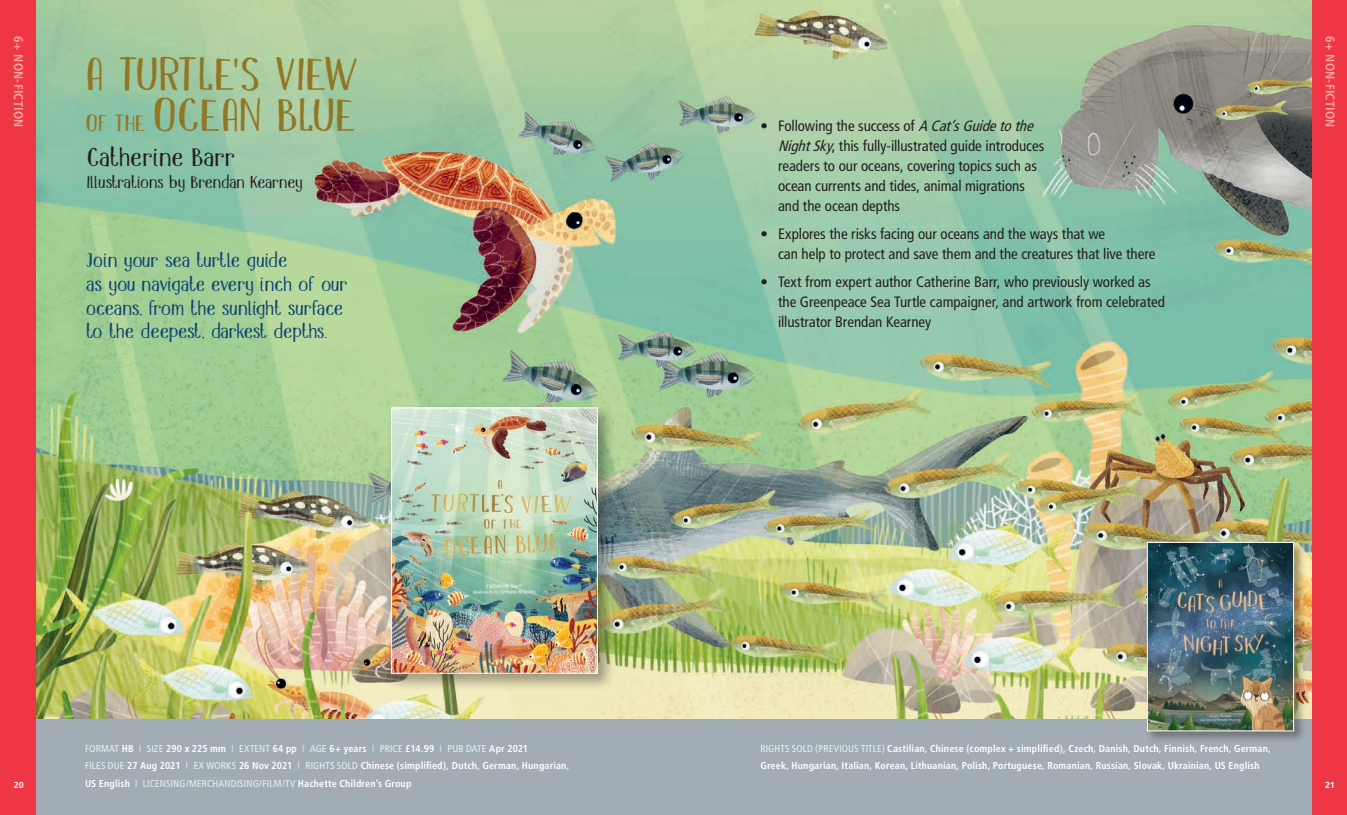
<style>
.page{position:relative;width:1347px;height:815px;background:#fff}
.page>*{position:absolute;margin:0;border:0;box-sizing:border-box;transform-origin:0 0}
.t1{font:40.5px "Mandolin";color:#917624}
.t2{font:22.5px "Mandolin";letter-spacing:-.015em;color:#231f20}
.t3{font:17.5px/23.8px "Mandolin";letter-spacing:-.03em;color:#0d4276}
.bulleted_info{font:condensed 15px/20px "Frutiger";letter-spacing:-.005em;color:#231f20}
.t4{font:15px "Mandolin";letter-spacing:-.025em;color:#231f20}
.BODY_TEXT{font:700 condensed 12.5px "Frutiger";letter-spacing:.02em;color:#f9b0a2}
.RIGHTS_INFO{font:700 condensed 10px/17.5px "Frutiger";letter-spacing:.015em;color:#fff}
.t5{font:700 8.75px "Frutiger";color:#fff}
.s1{font-size:20.25px}
.s2{font-style:italic}
.s3{font-weight:400;color:#e3f3f0}
.s4{font-weight:300;font-stretch:normal;color:#e3f3f0}
</style>
<div class="page">
<img style="left:36px;top:0;width:1275px;height:720px">
<div style="left:0;top:720px;width:1346px;height:95px;background:#a2acb5"></div>
<div style="left:1311px;top:0;width:35px;height:815px;background:#ee3645"></div>
<div style="left:0;top:0;width:36px;height:815px;background:#ee3645"></div>
<div style="left:1144px;top:539px;width:162px;height:205px;background:#231f20;opacity:.4"></div>
<img style="left:1148px;top:544px;width:144px;height:185px">
<div style="left:1146px;top:542px;width:148px;height:189px;border:1px solid #fff"></div>
<div style="left:387px;top:404px;width:229px;height:288px;background:#231f20;opacity:.4"></div>
<img style="left:393px;top:409px;width:203px;height:263px">
<div style="left:391px;top:407px;width:207px;height:267px;border:1px solid #fff"></div>
<p class="BODY_TEXT" style="left:26px;top:36px;width:93px;rotate:90deg">6+ NON-FICTION</p>
<p class="BODY_TEXT" style="left:1337px;top:36px;width:93px;rotate:90deg">6+ NON-FICTION</p>
<p class="t1" style="left:86px;top:47px;width:274px">A TURTLE’S VIEW</p>
<p class="t1" style="left:86px;top:88px;width:272px"><span class="s1">OF THE</span> OCEAN BLUE</p>
<p class="bulleted_info" style="left:778px;top:116px;width:268px;text-indent:-18px">• Following the success of <span class="s2">ACat’sGuidetothe NightSky</span>, this fully-illustrated guide introduces readers to our oceans, covering topics such as ocean currents and tides, animal migrations and the ocean depths</p>
<p class="bulleted_info" style="left:778px;top:224px;width:379px;text-indent:-18px">• Explores the risks facing our oceans and the ways that we<br>can help to protect and save them and the creatures that live there</p>
<p class="bulleted_info" style="left:778px;top:272px;width:388px;text-indent:-18px">• Text from expert author Catherine Barr, who previously worked as the Greenpeace Sea Turtle campaigner, and artwork from celebrated illustrator Brendan Kearney</p>
<p class="t2" style="left:87px;top:142px;width:150px">Catherine Barr</p>
<p class="t4" style="left:87px;top:172px;width:217px">Illustrations by Brendan Kearney</p>
<p class="t3" style="left:86px;top:248px;width:263px">Join your sea turtle guide<br>as you navigate every inch of our oceans, from the sunlight surface to the deepest, darkest depths.</p>
<p class="t5" style="left:14px;top:780px;width:11px">20</p>
<p class="RIGHTS_INFO" style="left:85px;top:740px;width:444px"><span class="s3">FORMAT</span> HB <span class="s4">I</span> <span class="s3">SIZE</span> 290 x 225 mm <span class="s4">I</span> <span class="s3">EXTENT</span> 64 pp <span class="s4">I</span> <span class="s3">AGE</span> 6+ years <span class="s4">I</span> <span class="s3">PRICE</span> £14.99 <span class="s4">I</span> <span class="s3">PUB DATE</span> Apr 2021</p>
<p class="RIGHTS_INFO" style="left:85px;top:757px;width:486px"><span class="s3">FILES DUE</span> 27 Aug 2021 <span class="s4">I</span> <span class="s3">EX WORKS</span> 26 Nov 2021 <span class="s4">I</span> <span class="s3">RIGHTS SOLD</span> Chinese (simplified), Dutch, German, Hungarian,<br>US English <span class="s4">I</span> <span class="s3">LICENSING/MERCHANDISING/FILM/TV</span> Hachette Children’s Group</p>
<p class="RIGHTS_INFO" style="left:760px;top:739px;width:512px"><span class="s3">RIGHTS SOLD (PREVIOUS TITLE)</span> Castilian, Chinese (complex + simplified), Czech, Danish, Dutch, Finnish, French, German,<br>Greek, Hungarian, Italian, Korean, Lithuanian, Polish, Portuguese, Romanian, Russian, Slovak, Ukrainian, US English</p>
<p class="t5" style="left:1325px;top:780px;width:11px">21</p>
</div>
